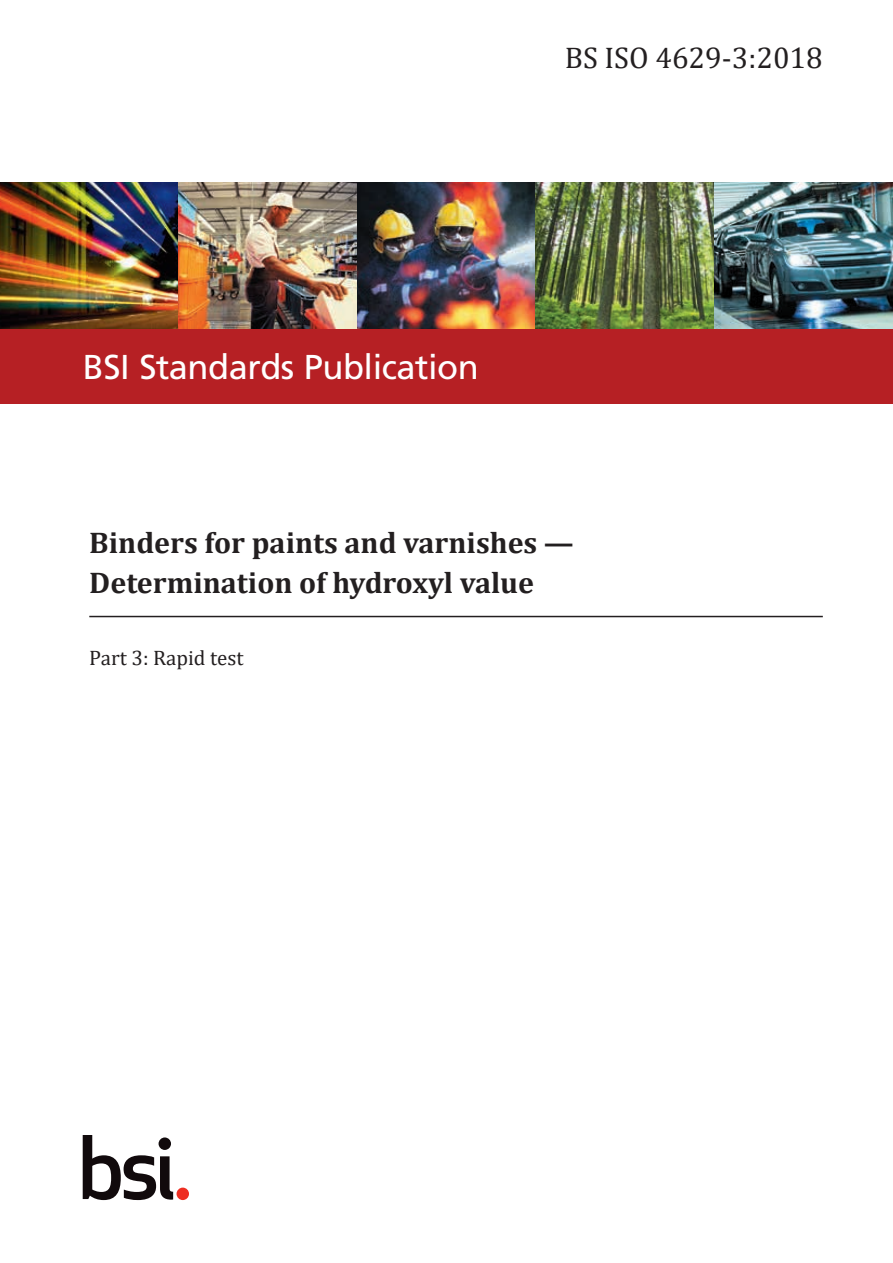
<style>
.page{position:relative;width:893px;height:1263px;background:#fff}
.page>*{position:absolute;margin:0;border:0;box-sizing:border-box;transform-origin:0 0}
.t1{font:34.5px "Frutiger LT Std";letter-spacing:-.015em;color:#fff}
.BS_Cover_Title_A{font:700 30px/40.5px "Cambria";color:#231f20}
.t2{font:30px "Cambria";color:#231f20}
.BS_Cover_Title_B{font:21px "Cambria";color:#231f20}
</style>
<div class="page">
<img style="left:0;top:183px;width:179px;height:146px">
<img style="left:179px;top:183px;width:178px;height:146px">
<img style="left:357px;top:183px;width:179px;height:146px">
<img style="left:536px;top:183px;width:178px;height:146px">
<img style="left:714px;top:183px;width:179px;height:146px">
<div style="left:0;top:329px;width:893px;height:75px;background:#b62024"></div>
<svg style="left:83px;top:1135px;width:90px;height:65px"></svg>
<div style="left:177px;top:1187px;width:12px;height:13px;background:#ee2e22;border-radius:50%"></div>
<hr style="left:89px;top:616px;width:734px;height:1px;background:#231f20">
<p class="t2" style="left:565px;top:40px;width:260px">BS ISO 4629‑3:2018</p>
<p class="t1" style="left:83px;top:347px;width:397px">BSI Standards Publication</p>
<p class="BS_Cover_Title_A" style="left:89px;top:521px;width:486px">Binders for paints and varnishes —<br>Determination of hydroxyl value</p>
<p class="BS_Cover_Title_B" style="left:89px;top:646px;width:156px">Part 3: Rapid test</p>
</div>
